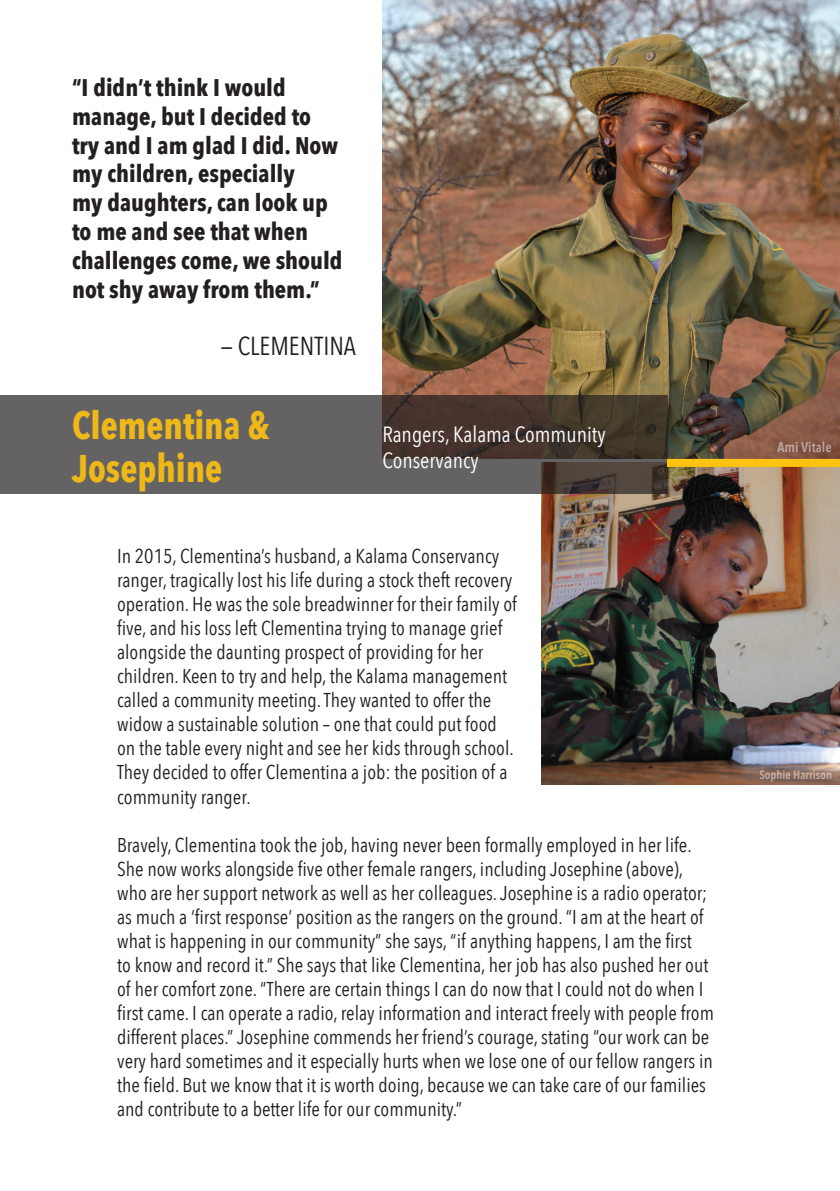
<style>
.page{position:relative;width:840px;height:1191px;background:#fff}
.page>*{position:absolute;margin:0;border:0;box-sizing:border-box;transform-origin:0 0}
.t1{font:700 38.6px/43.2px "Avenir Next Condensed";color:#fec210;scale:.93 1}
.t2{font:26px "Avenir Next Condensed";color:#231f20}
.t3{font:700 24px/28.8px "Avenir Next Condensed";color:#231f20}
.t4{font:22px/26.4px "Avenir Next Condensed";color:#fff}
.t5{font:20px/24px "Avenir Next Condensed";color:#231f20}
.t6{font:600 14px "Avenir Next Condensed";color:#fff}
.t7{font:600 12px "Avenir Next Condensed";color:#fff}
</style>
<div class="page">
<img style="left:382px;top:0;width:457px;height:459px">
<img style="left:541px;top:467px;width:298px;height:317px">
<svg style="left:0;top:395px;width:666px;height:99px;background:#595350"></svg>
<div style="left:666px;top:459px;width:173px;height:8px;background:#fec210"></div>
<p class="t3" style="left:72px;top:73px;width:272px">“I didn’t think I would manage, but I decided to try and I am glad I did. Now my children, especially<br>my daughters, can look up to me and see that when challenges come, we should not shy away from them.”</p>
<h2 class="t2" style="left:221px;top:324px;width:136px">— CLEMENTINA</h2>
<h1 class="t1" style="left:72px;top:403px;width:214px">Clementina &amp;<br>Josephine</h1>
<p class="t4" style="left:382px;top:420px;width:225px">Rangers, Kalama Community<br>Conservancy</p>
<p class="t5" style="left:117px;top:543px;width:401px">In 2015, Clementina’s husband, a Kalama Conservancy ranger, tragically lost his life during a stock theft recovery operation. He was the sole breadwinner for their family of five, and his loss left Clementina trying to manage grief alongside the daunting prospect of providing for her children. Keen to try and help, the Kalama management called a community meeting. They wanted to offer the widow a sustainable solution – one that could put food on the table every night and see her kids through school.<br>They decided to offer Clementina a job: the position of a community ranger.</p>
<p class="t5" style="left:117px;top:831px;width:598px">Bravely, Clementina took the job, having never been formally employed in her life.<br>She now works alongside five other female rangers, including Josephine (above), who are her support network as well as her colleagues. Josephine is a radio operator; as much a ‘first response’ position as the rangers on the ground. “I am at the heart of what is happening in our community” she says, “if anything happens, I am the first<br>to know and record it.” She says that like Clementina, her job has also pushed her out of her comfort zone. “There are certain things I can do now that I could not do when I first came. I can operate a radio, relay information and interact freely with people from different places.” Josephine commends her friend’s courage, stating “our work can be very hard sometimes and it especially hurts when we lose one of our fellow rangers in the field. But we know that it is worth doing, because we can take care of our families and contribute to a better life for our community.”</p>
<p class="t6" style="left:777px;top:435px;width:56px">Ami Vitale</p>
<p class="t7" style="left:759px;top:764px;width:74px">Sophie Harrison</p>
</div>
